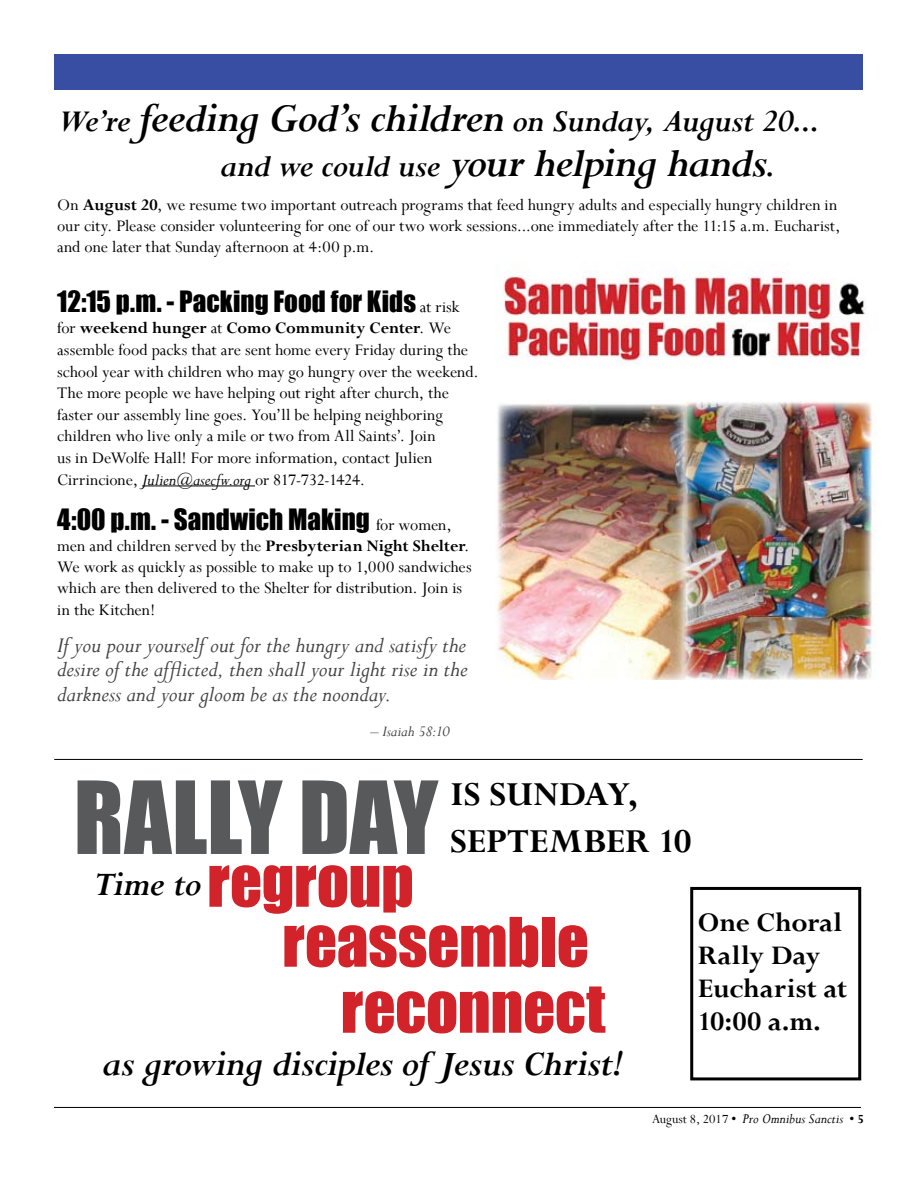
<style>
.page{position:relative;width:918px;height:1188px;background:#fff}
.page>*{position:absolute;margin:0;border:0;box-sizing:border-box;transform-origin:0 0}
.t1{font:93px "Impact";letter-spacing:.085em;color:#58595b}
.t2{font:63px/60px "Impact";letter-spacing:-.005em;color:#d2232a}
.t3{font:italic 700 45px "Perpetua";letter-spacing:-.035em;color:#000}
.t4{font:italic 700 39px "Perpetua";letter-spacing:-.02em;color:#000}
.t5{font:700 37.5px "Perpetua";color:#000}
.t6{font:italic 700 37.5px "Perpetua";letter-spacing:-.02em;color:#000}
.t7{font:italic 700 34.5px "Perpetua";letter-spacing:-.025em;color:#000}
.t8{font:700 30px/33px "Perpetua";color:#000}
.t9{font:27px "Impact";letter-spacing:.005em;color:#000}
.t10{font:italic 24px/24.8px "Perpetua";letter-spacing:-.005em;color:#414142;text-align:justify}
.t11{font:18px/21.6px "Perpetua";color:#000}
.t12{font:italic 16.5px "Perpetua";color:#414142}
.t13{font:italic 15.3px "Perpetua";color:#000}
.s1{font-size:45px}
.s2{font-size:34.5px}
.s3{font-weight:700}
.s4{font-family:"Perpetua";font-size:18px}
.s5{font-style:italic}
.s6{font-style:normal;font-size:13.95px}
.s7{font-weight:700;font-style:normal;font-size:13.95px}
</style>
<div class="page">
<div style="left:54px;top:54px;width:809px;height:35px;background:#384ea2"></div>
<hr style="left:54px;top:1107px;width:807px;height:1px;background:#000">
<hr style="left:142px;top:485px;width:113px;height:1px;background:#000">
<img style="left:495px;top:271px;width:381px;height:409px">
<div style="left:690px;top:887px;width:171px;height:193px;border:3px solid #000"></div>
<hr style="left:54px;top:759px;width:809px;height:1px;background:#000">
<h3 class="t7" style="left:57px;top:99px;width:764px">We’re <span class="s1">feeding God’s children</span> on Sunday, August 20...</h3>
<h3 class="t3" style="left:220px;top:134px;width:556px"><span class="s2">and we could use</span> your helping hands<span class="s2">.</span></h3>
<p class="t11" style="left:57px;top:194px;width:785px;line-height:21px">On <span class="s3">August 20</span>, we resume two important outreach programs that feed hungry adults and especially hungry children in our city. Please consider volunteering for one of our two work sessions...one immediately after the 11:15 a.m. Eucharist, and one later that Sunday afternoon at 4:00 p.m.</p>
<h3 class="t9" style="left:57px;top:280px;width:404px">12:15 p.m. - Packing Food for Kids <span class="s4">at risk</span></h3>
<p class="t11" style="left:57px;top:317px;width:423px">for <span class="s3">weekend hunger</span> at <span class="s3">Como Community Center</span>. We assemble food packs that are sent home every Friday during the school year with children who may go hungry over the weekend.<br>The more people we have helping out right after church, the faster our assembly line goes. You’ll be helping neighboring children who live only a mile or two from All Saints’. Join<br>us in DeWolfe Hall! For more information, contact Julien Cirrincione, <span class="s5">Julien@asecfw.org</span> or 817-732-1424.</p>
<h3 class="t9" style="left:57px;top:499px;width:396px">4:00 p.m. - Sandwich Making <span class="s4">for women,</span></h3>
<p class="t11" style="left:57px;top:535px;width:416px;line-height:21px">men and children served by the <span class="s3">Presbyterian Night Shelter</span>.<br>We work as quickly as possible to make up to 1,000 sandwiches which are then delivered to the Shelter for distribution. Join is in the Kitchen!</p>
<h3 class="t10" style="left:57px;top:632px;width:412px">If you pour yourself out for the hungry and satisfy the desire of the afflicted, then shall your light rise in the darkness and your gloom be as the noonday.</h3>
<p class="t12" style="left:371px;top:721px;width:81px">– Isaiah 58:10</p>
<h1 class="t1" style="left:74px;top:745px;width:272px">RALLYDAY</h1>
<h3 class="t6" style="left:93px;top:861px;width:110px">Time to</h3>
<h3 class="t5" style="left:450px;top:771px;width:83px">is Sunda</h3>
<h3 class="t5" style="left:607px;top:771px;width:32px">y,</h3>
<h3 class="t5" style="left:450px;top:818px;width:41px">September</h3>
<h3 class="t5" style="left:658px;top:818px;width:34px">10</h3>
<h2 class="t2" style="left:282px;top:850px;width:308px;text-indent:-75px">regroup reassemble</h2>
<h2 class="t2" style="left:341px;top:976px;width:266px">reconnect</h2>
<h3 class="t8" style="left:698px;top:906px;width:151px">One Choral<br>Rally Day<br>Eucharist at<br>10:00 a.m.</h3>
<h3 class="t4" style="left:102px;top:1039px;width:522px">as growing disciples of Jesus Christ!</h3>
<p class="t13" style="left:652px;top:1109px;width:213px"><span class="s6">August 8, 2017</span> <span class="s7">•</span> Pro Omnibus Sanctis <span class="s7">• 5</span></p>
</div>
